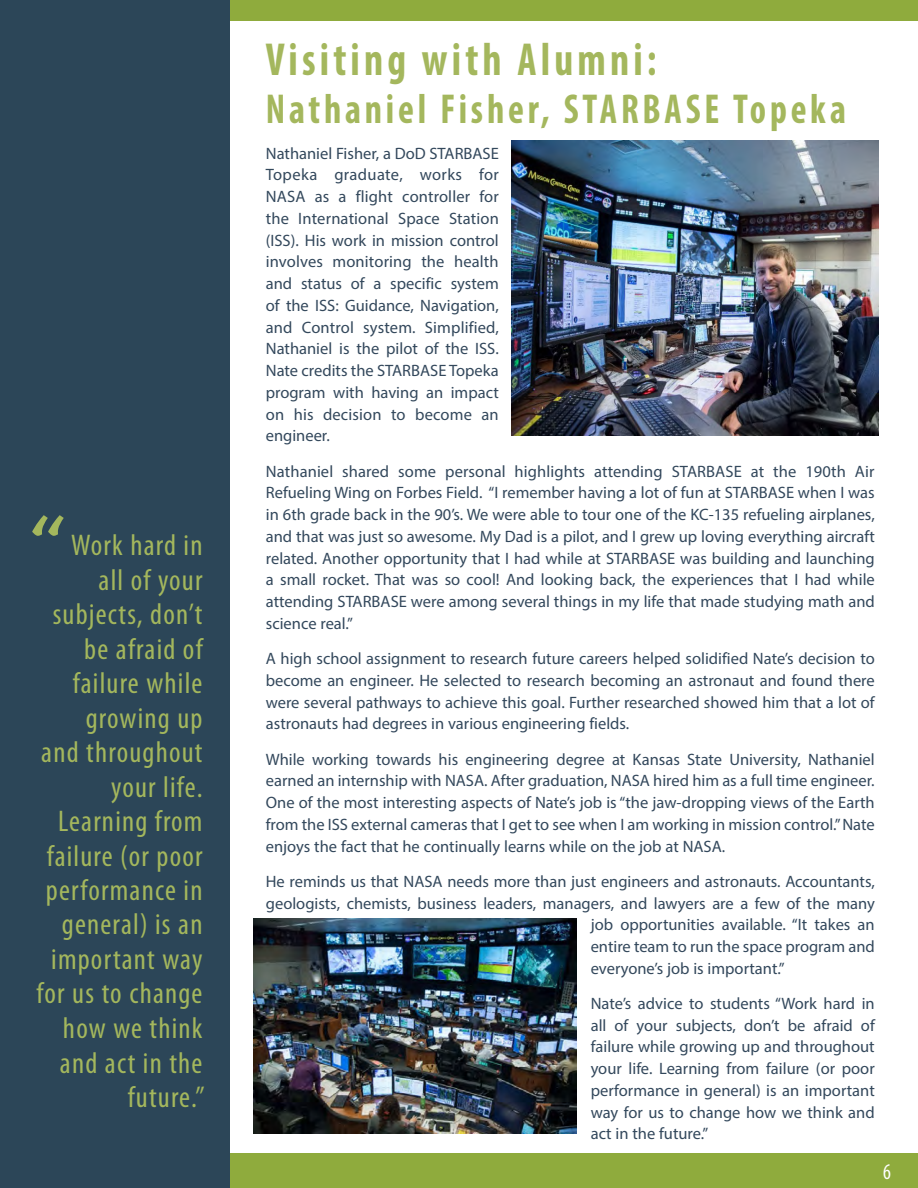
<style>
.page{position:relative;width:918px;height:1188px;background:#fff}
.page>*{position:absolute;margin:0;border:0;box-sizing:border-box;transform-origin:0 0}
.Quote_Callout{font:90px "Delicious";color:#a4b75d}
.Article_Title{font:700 condensed 46.5px "Myriad Pro";letter-spacing:.1em;color:#a4b75d;scale:.9 1}
.Article_Title-2{font:700 condensed 42px "Myriad Pro";letter-spacing:.1em;color:#a4b75d;scale:.9 1}
.Quote_Callout-2{font:condensed 30px/34.5px "Myriad Pro";letter-spacing:.04em;color:#a4b75d;text-align:right}
.t1{font:condensed 22.5px "Myriad Pro";color:#fff;scale:.9 1}
.Body_Paragraphs{font:16.5px/21.8px "Myriad Pro";color:#33485c;text-align:justify}
</style>
<div class="page">
<div style="left:54px;top:0;width:864px;height:20px;background:#8fab3d"></div>
<div style="left:230px;top:1153px;width:688px;height:35px;background:#8fab3d"></div>
<div style="left:0;top:0;width:230px;height:1188px;background:#2c4658"></div>
<img style="left:512px;top:141px;width:367px;height:294px">
<img style="left:253px;top:918px;width:323px;height:216px">
<p class="Quote_Callout" style="left:28px;top:495px;width:42px">“</p>
<p class="Quote_Callout-2" style="left:37px;top:527px;width:170px">Work hard in<br>all of your subjects, don’t be afraid of failure while growing up<br>and throughout your life.<br>Learning from failure (or poor performance in general) is an important way for us to change how we think and act in the future.”</p>
<p class="Article_Title" style="left:266px;top:31px;width:436px">Visiting with Alumni:</p>
<p class="Article_Title-2" style="left:266px;top:83px;width:646px">Nathaniel Fisher, STARBASE Topeka</p>
<p class="Body_Paragraphs" style="left:266px;top:142px;width:235px">Nathaniel Fisher, a DoD STARBASE Topeka graduate, works for NASA as a flight controller for the International Space Station (ISS). His work in mission control involves monitoring the health and status of a specific system of the ISS: Guidance, Navigation, and Control system. Simplified, Nathaniel is the pilot of the ISS.<br>Nate credits the STARBASE Topeka program with having an impact on his decision to become an engineer.</p>
<p class="Body_Paragraphs" style="left:266px;top:460px;width:611px">Nathaniel shared some personal highlights attending STARBASE at the 190th Air Refueling Wing on Forbes Field. “I remember having a lot of fun at STARBASE when I was in 6th grade back in the 90’s. We were able to tour one of the KC-135 refueling airplanes, and that was just so awesome. My Dad is a pilot, and I grew up loving everything aircraft related. Another opportunity that I had while at STARBASE was building and launching a small rocket. That was so cool! And looking back, the experiences that I had while attending STARBASE were among several things in my life that made studying math and science real.”</p>
<p class="Body_Paragraphs" style="left:266px;top:647px;width:610px">A high school assignment to research future careers helped solidified Nate’s decision to become an engineer. He selected to research becoming an astronaut and found there were several pathways to achieve this goal. Further researched showed him that a lot of astronauts had degrees in various engineering fields.</p>
<p class="Body_Paragraphs" style="left:266px;top:748px;width:610px">While working towards his engineering degree at Kansas State University, Nathaniel earned an internship with NASA. After graduation, NASA hired him as a full time engineer.<br>One of the most interesting aspects of Nate’s job is “the jaw-dropping views of the Earth from the ISS external cameras that I get to see when I am working in mission control.” Nate enjoys the fact that he continually learns while on the job at NASA.</p>
<p class="Body_Paragraphs" style="left:266px;top:870px;width:611px">He reminds us that NASA needs more than just engineers and astronauts. Accountants,</p>
<p class="Body_Paragraphs" style="left:266px;top:892px;width:611px">geologists, chemists, business leaders, managers, and lawyers are a few of the many</p>
<p class="Body_Paragraphs" style="left:591px;top:914px;width:286px">job opportunities available. “It takes an</p>
<p class="Body_Paragraphs" style="left:591px;top:935px;width:286px">entire team to run the space program and</p>
<p class="Body_Paragraphs" style="left:591px;top:957px;width:196px">everyone’s job is important.”</p>
<p class="Body_Paragraphs" style="left:591px;top:992px;width:286px">Nate’s advice to students “Work hard in all of your subjects, don’t be afraid of failure while growing up and throughout your life. Learning from failure (or poor performance in general) is an important way for us to change how we think and act in the future.”</p>
<h3 class="t1" style="left:883px;top:1158px;width:10px">6</h3>
</div>
